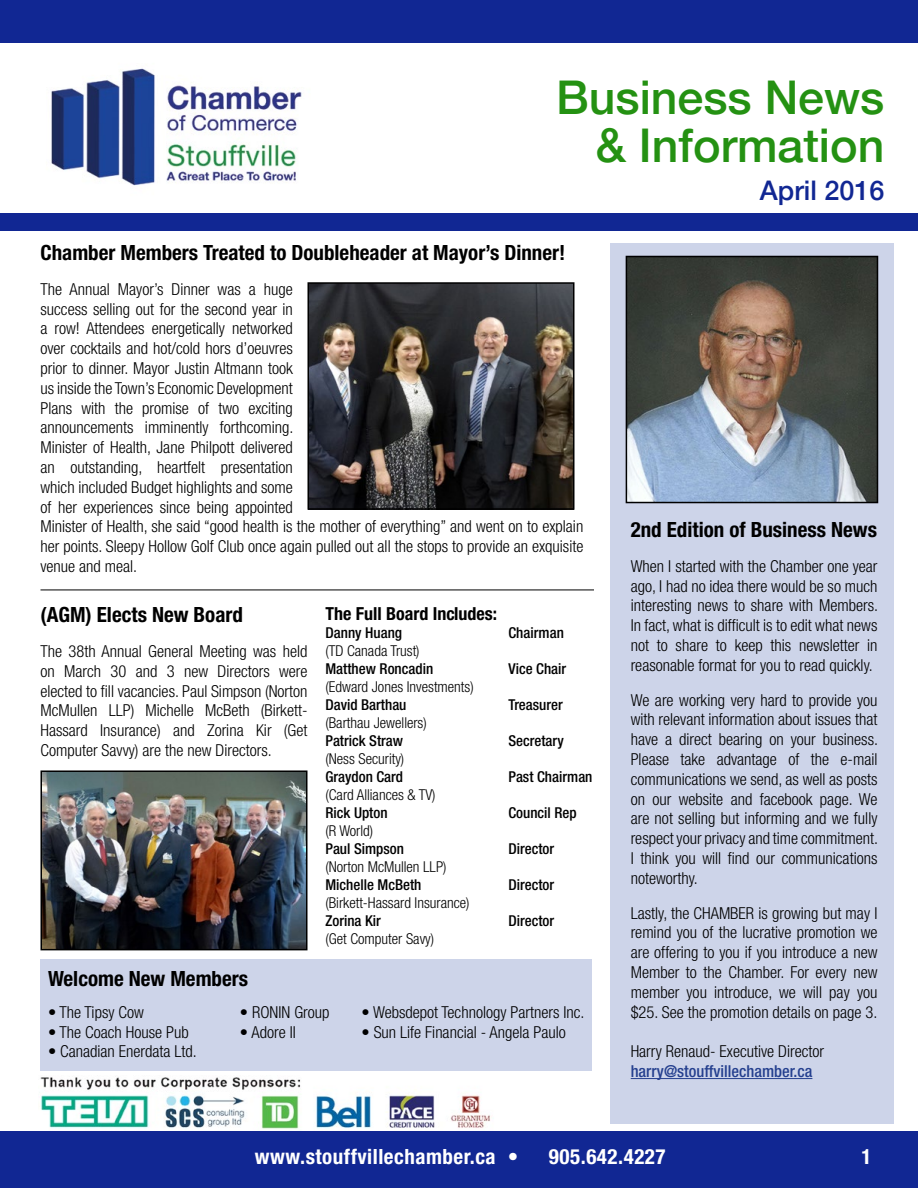
<style>
.page{position:relative;width:918px;height:1188px;background:#fff}
.page>*{position:absolute;margin:0;border:0;box-sizing:border-box;transform-origin:0 0}
.t1{font:500 46.5px/48px "Helvetica Neue";color:#249112;text-align:right}
.t2{font:500 27px "Helvetica Neue";color:#112793}
.t3{font:700 condensed 21px "Helvetica Neue";color:#000}
.t4{font:700 condensed 21px "Helvetica Neue";letter-spacing:.025em;color:#fff}
.t5{font:700 condensed 18px "Helvetica Neue";color:#000}
.t6{font:300 condensed 16.5px/19.8px "Helvetica Neue";color:#000;text-align:justify}
.t7{font:500 condensed 16.5px "Helvetica Neue";color:#25408f}
.t8{font:500 condensed 15px "Helvetica Neue";color:#000}
.t9{font:300 condensed 15px "Helvetica Neue";color:#000}
</style>
<div class="page">
<div style="left:40px;top:959px;width:552px;height:111px;background:#cdd4e9"></div>
<div style="left:610px;top:243px;width:284px;height:880px;background:#cdd4e9"></div>
<img style="left:51px;top:68px;width:251px;height:118px">
<div style="left:0;top:0;width:918px;height:43px;background:#112793"></div>
<div style="left:0;top:213px;width:918px;height:17px;background:#112793"></div>
<img style="left:39px;top:1077px;width:465px;height:55px">
<img style="left:629px;top:259px;width:246px;height:241px">
<div style="left:626px;top:256px;width:252px;height:247px;border:2px solid #000"></div>
<div style="left:0;top:1132px;width:918px;height:56px;background:#112793"></div>
<hr style="left:631px;top:1078px;width:181px;height:1px;background:#25408f">
<img style="left:311px;top:285px;width:260px;height:222px">
<div style="left:308px;top:282px;width:266px;height:228px;border:2px solid #000"></div>
<hr style="left:40px;top:590px;width:554px;height:1px;background:#000">
<img style="left:43px;top:773px;width:262px;height:174px">
<div style="left:40px;top:770px;width:268px;height:180px;border:2px solid #000"></div>
<h1 class="t1" style="left:556px;top:70px;width:330px">Business News &amp; Information</h1>
<h2 class="t2" style="left:760px;top:168px;width:126px">April 2016</h2>
<p class="t3" style="left:40px;top:240px;width:526px">Chamber Members Treated to Doubleheader at Mayor’s Dinner!</p>
<p class="t6" style="left:40px;top:279px;width:544px;text-align:left">The Annual Mayor’s Dinner was a huge<br>success selling out for the second year in<br>a row! Attendees energetically networked<br>over cocktails and hot/cold hors d’oeuvres<br>prior to dinner. Mayor Justin Altmann took<br>us inside the Town’s Economic Development<br>Plans with the promise of two exciting<br>announcements imminently forthcoming.<br>Minister of Health, Jane Philpott delivered<br>an outstanding, heartfelt presentation<br>which included Budget highlights and some<br>of her experiences since being appointed<br>Minister of Health, she said “good health is the mother of everything” and went on to explain her points. Sleepy Hollow Golf Club once again pulled out all the stops to provide an exquisite venue and meal.</p>
<p class="t3" style="left:631px;top:517px;width:248px">2nd Edition of Business News</p>
<p class="t6" style="left:631px;top:556px;width:249px">When I started with the Chamber one year ago, I had no idea there would be so much interesting news to share with Members.<br>In fact, what is difficult is to edit what news not to share to keep this newsletter in reasonable format for you to read quickly.</p>
<p class="t6" style="left:631px;top:690px;width:249px">We are working very hard to provide you with relevant information about issues that have a direct bearing on your business.<br>Please take advantage of the e-mail communications we send, as well as posts on our website and facebook page. We are not selling but informing and we fully respect your privacy and time commitment.<br>I think you will find our communications noteworthy.</p>
<p class="t6" style="left:631px;top:903px;width:248px">Lastly, the CHAMBER is growing but may I remind you of the lucrative promotion we are offering to you if you introduce a new Member to the Chamber. For every new member you introduce, we will pay you $25. See the promotion details on page 3.</p>
<p class="t6" style="left:631px;top:1041px;width:195px">Harry Renaud- Executive Director</p>
<p class="t7" style="left:631px;top:1061px;width:183px">harry@stouffvillechamber.ca</p>
<p class="t3" style="left:40px;top:602px;width:204px">(AGM) Elects New Board</p>
<p class="t6" style="left:40px;top:641px;width:269px">The 38th Annual General Meeting was held on March 30 and 3 new Directors were elected to fill vacancies. Paul Simpson (Norton McMullen LLP) Michelle McBeth (Birkett-Hassard Insurance) and Zorina Kir (Get Computer Savvy) are the new Directors.</p>
<p class="t5" style="left:326px;top:603px;width:173px">The Full Board Includes:</p>
<p class="t8" style="left:326px;top:624px;width:78px">Danny Huang</p>
<p class="t8" style="left:508px;top:624px;width:57px">Chairman</p>
<p class="t9" style="left:326px;top:642px;width:96px">(TD Canada Trust)</p>
<p class="t8" style="left:326px;top:660px;width:109px">Matthew Roncadin</p>
<p class="t8" style="left:508px;top:660px;width:59px">Vice Chair</p>
<p class="t9" style="left:326px;top:678px;width:150px">(Edward Jones Investments)</p>
<p class="t8" style="left:326px;top:696px;width:83px">David Barthau</p>
<p class="t8" style="left:508px;top:696px;width:56px">Treasurer</p>
<p class="t9" style="left:326px;top:714px;width:103px">(Barthau Jewellers)</p>
<p class="t8" style="left:326px;top:732px;width:79px">Patrick Straw</p>
<p class="t8" style="left:508px;top:732px;width:57px">Secretary</p>
<p class="t9" style="left:326px;top:750px;width:80px">(Ness Security)</p>
<p class="t8" style="left:326px;top:768px;width:79px">Graydon Card</p>
<p class="t8" style="left:508px;top:768px;width:85px">Past Chairman</p>
<p class="t9" style="left:326px;top:786px;width:112px">(Card Alliances &amp; TV)</p>
<p class="t8" style="left:326px;top:804px;width:64px">Rick Upton</p>
<p class="t8" style="left:508px;top:804px;width:70px">Council Rep</p>
<p class="t9" style="left:326px;top:822px;width:49px">(R World)</p>
<p class="t8" style="left:326px;top:840px;width:80px">Paul Simpson</p>
<p class="t8" style="left:508px;top:840px;width:47px">Director</p>
<p class="t9" style="left:326px;top:858px;width:123px">(Norton McMullen LLP)</p>
<p class="t8" style="left:326px;top:876px;width:97px">Michelle McBeth</p>
<p class="t8" style="left:508px;top:876px;width:47px">Director</p>
<p class="t9" style="left:326px;top:894px;width:146px">(Birkett-Hassard Insurance)</p>
<p class="t8" style="left:326px;top:912px;width:57px">Zorina Kir</p>
<p class="t8" style="left:508px;top:912px;width:47px">Director</p>
<p class="t9" style="left:326px;top:930px;width:110px">(Get Computer Savy)</p>
<p class="t3" style="left:48px;top:966px;width:202px">Welcome New Members</p>
<p class="t6" style="left:48px;top:1002px;width:97px">• The Tipsy Cow</p>
<p class="t6" style="left:240px;top:1002px;width:91px">• RONIN Group</p>
<p class="t6" style="left:362px;top:1002px;width:224px">• Websdepot Technology Partners Inc.</p>
<p class="t6" style="left:48px;top:1022px;width:142px">• The Coach House Pub</p>
<p class="t6" style="left:240px;top:1022px;width:57px">• Adore II</p>
<p class="t6" style="left:362px;top:1022px;width:206px">• Sun Life Financial - Angela Paulo</p>
<p class="t6" style="left:48px;top:1041px;width:150px">• Canadian Enerdata Ltd.</p>
<p class="t4" style="left:255px;top:1144px;width:265px">www.stouffvillechamber.ca •</p>
<p class="t4" style="left:549px;top:1144px;width:118px">905.642.4227</p>
<p class="t4" style="left:861px;top:1144px;width:12px">1</p>
</div>
